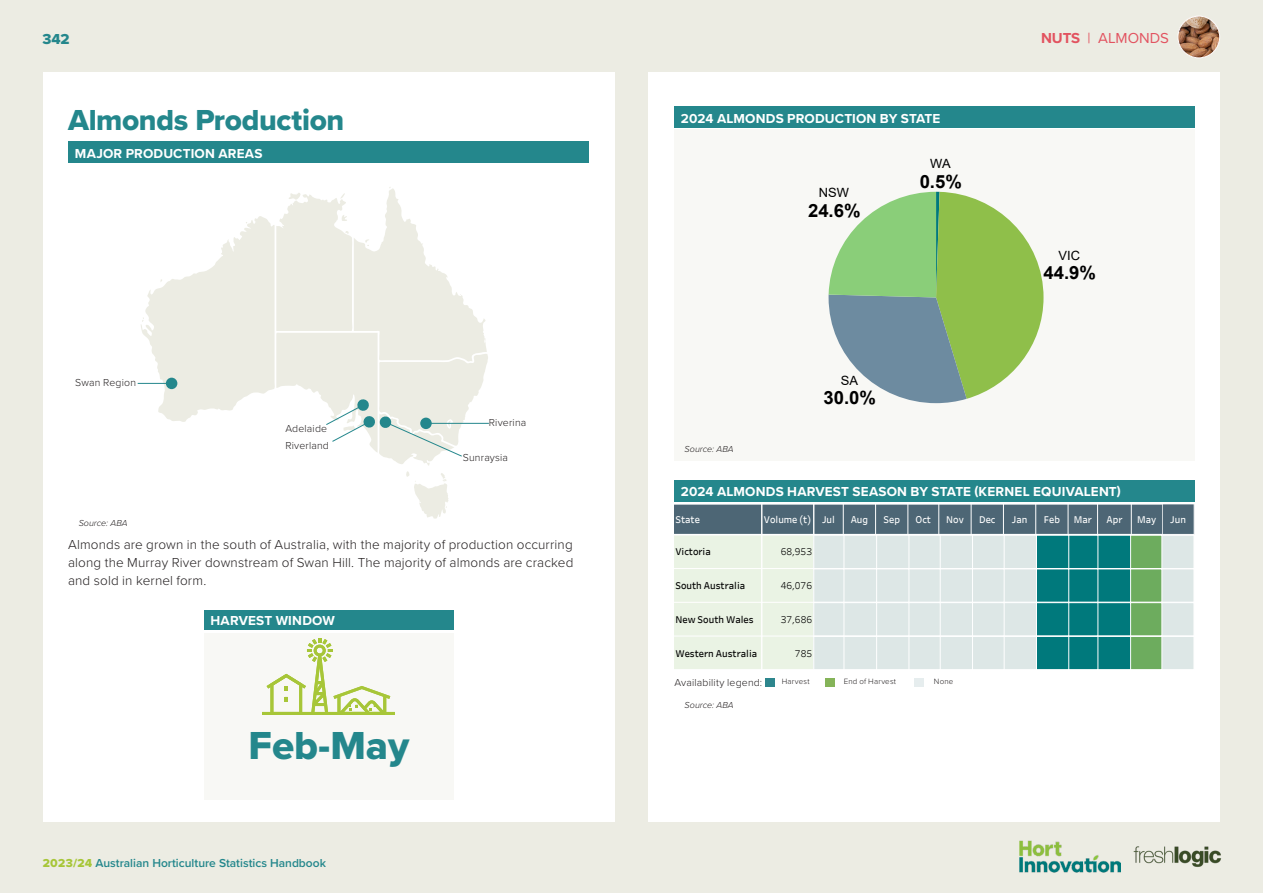
<style>
.page{position:relative;width:1263px;height:893px;background:#ecece3}
.page>*{position:absolute;margin:0;border:0;box-sizing:border-box;transform-origin:0 0}
.t1{font:40.5px "Proxima Nova Extrabld";color:#24878c}
.Paragraph_Style_1{font:30px "Proxima Nova Extrabld";letter-spacing:-.015em;color:#24878c}
.t2{font:18.15px "Arial 0 75";color:#000}
.t3{font:15px "Proxima Nova";letter-spacing:.005em;color:#e25360}
.t4{font:15px "Proxima Nova Extrabld";color:#24878c}
.BODY{font:300 13.5px/18px "Proxima Nova";letter-spacing:.01em;color:#231f20;text-align:justify}
.REV_TEAL_TITLES{font:700 13.5px "Proxima Nova";letter-spacing:.015em;color:#fff}
.t5{font:12.75px "Arial 0 50";color:#000}
.t6{font:600 12px "Proxima Nova";color:#24878c}
.TABLE_BDY{font:300 10.5px "Proxima Nova";letter-spacing:.015em;color:#231f20}
.FIGURE_HEADER{font:300 10.5px "Proxima Nova";letter-spacing:.015em;color:#231f20}
.t7{font:9.6px "Tableau Book 0 75";color:#000}
.t8{font:9.6px "Tableau Book 0 75";color:#fff}
.t9{font:9.6px "Tableau Book 0 50";color:#000}
.t10{font:9.6px "Tableau Medium 0 50";color:#fff}
.SOURCES{font:italic 300 9px "Proxima Nova";color:#231f20}
.TABLE_BDY-2{font:300 7.95px "Proxima Nova";letter-spacing:.02em;color:#231f20}
.s1{font-family:"Proxima Nova Extrabld";font-weight:400;color:#a7c638}
.s2{font-weight:700}
</style>
<div class="page">
<div style="left:648px;top:72px;width:572px;height:750px;background:#fff"></div>
<div style="left:43px;top:72px;width:571px;height:750px;background:#fff"></div>
<img style="left:1129px;top:837px;width:97px;height:39px">
<img style="left:1019px;top:840px;width:102px;height:33px">
<div style="left:68px;top:141px;width:521px;height:22px;background:#24878c"></div>
<svg style="left:140px;top:187px;width:348px;height:332px"></svg>
<div style="left:166px;top:378px;width:11px;height:11px;background:#24878c;border-radius:50%"></div>
<svg style="left:138px;top:383px;width:28px;height:1px"></svg>
<div style="left:204px;top:633px;width:249px;height:166px;background:#f8f8f5"></div>
<div style="left:204px;top:610px;width:249px;height:20px;background:#24878c"></div>
<svg style="left:262px;top:638px;width:133px;height:77px"></svg>
<div style="left:674px;top:130px;width:521px;height:331px;background:#f8f8f5"></div>
<div style="left:674px;top:106px;width:521px;height:22px;background:#24878c"></div>
<div style="left:674px;top:480px;width:521px;height:22px;background:#24878c"></div>
<div style="left:674px;top:535px;width:520px;height:135px;background:#eaf3e4"></div>
<hr style="left:761px;top:535px;width:1px;height:34px;background:#fff">
<hr style="left:813px;top:535px;width:1px;height:34px;background:#fff">
<hr style="left:761px;top:569px;width:1px;height:33px;background:#fff">
<hr style="left:813px;top:569px;width:1px;height:33px;background:#fff">
<hr style="left:761px;top:602px;width:1px;height:34px;background:#fff">
<hr style="left:813px;top:602px;width:1px;height:34px;background:#fff">
<hr style="left:761px;top:636px;width:1px;height:34px;background:#fff">
<hr style="left:813px;top:636px;width:1px;height:34px;background:#fff">
<hr style="left:674px;top:568px;width:140px;height:1px;background:#fff">
<hr style="left:674px;top:602px;width:140px;height:1px;background:#fff">
<hr style="left:674px;top:636px;width:140px;height:1px;background:#fff">
<hr style="left:674px;top:669px;width:140px;height:1px;background:#fff">
<svg style="left:815px;top:536px;width:379px;height:133px"></svg>
<hr style="left:814px;top:535px;width:1px;height:135px;background:#fff">
<hr style="left:814px;top:535px;width:380px;height:1px;background:#fff">
<hr style="left:814px;top:568px;width:380px;height:1px;background:#fff">
<hr style="left:814px;top:602px;width:380px;height:1px;background:#fff">
<hr style="left:814px;top:636px;width:380px;height:1px;background:#fff">
<hr style="left:814px;top:669px;width:380px;height:1px;background:#fff">
<div style="left:674px;top:504px;width:520px;height:30px;background:#4d6675"></div>
<hr style="left:761px;top:504px;width:1px;height:30px;background:#fff">
<hr style="left:813px;top:504px;width:1px;height:30px;background:#fff">
<hr style="left:843px;top:504px;width:1px;height:30px;background:#fff">
<hr style="left:875px;top:504px;width:1px;height:30px;background:#fff">
<hr style="left:908px;top:504px;width:1px;height:30px;background:#fff">
<hr style="left:938px;top:504px;width:1px;height:30px;background:#fff">
<hr style="left:971px;top:504px;width:1px;height:30px;background:#fff">
<hr style="left:1003px;top:504px;width:1px;height:30px;background:#fff">
<hr style="left:1035px;top:504px;width:1px;height:30px;background:#fff">
<hr style="left:1068px;top:504px;width:1px;height:30px;background:#fff">
<hr style="left:1097px;top:504px;width:1px;height:30px;background:#fff">
<hr style="left:1131px;top:504px;width:1px;height:30px;background:#fff">
<hr style="left:674px;top:504px;width:488px;height:1px;background:#fff">
<hr style="left:1162px;top:504px;width:1px;height:30px;background:#fff">
<hr style="left:1162px;top:504px;width:32px;height:1px;background:#fff">
<img style="left:1178px;top:16px;width:42px;height:42px;border-radius:21px">
<div style="left:1177px;top:16px;width:43px;height:42px;border:1px solid #fff;border-radius:50%"></div>
<hr style="left:430px;top:423px;width:59px;height:1px;background:#24878c">
<svg style="left:325px;top:398px;width:138px;height:59px"></svg>
<svg style="left:828px;top:192px;width:215px;height:211px"></svg>
<div style="left:765px;top:678px;width:9px;height:9px;background:#2d868d"></div>
<div style="left:825px;top:678px;width:10px;height:9px;background:#85b459"></div>
<div style="left:914px;top:678px;width:9px;height:9px;background:#e6edee"></div>
<p class="t4" style="left:43px;top:28px;width:29px">342</p>
<p class="Paragraph_Style_1" style="left:68px;top:98px;width:278px">Almonds Production</p>
<p class="REV_TEAL_TITLES" style="left:75px;top:143px;width:189px">MAJOR PRODUCTION AREAS</p>
<p class="TABLE_BDY" style="left:75px;top:375px;width:62px">Swan Region</p>
<p class="SOURCES" style="left:79px;top:516px;width:51px">Source: ABA</p>
<p class="TABLE_BDY" style="left:285px;top:420px;width:43px">Adelaide</p>
<p class="TABLE_BDY" style="left:285px;top:437px;width:45px">Riverland</p>
<p class="TABLE_BDY" style="left:489px;top:414px;width:39px">Riverina</p>
<p class="TABLE_BDY" style="left:463px;top:450px;width:47px">Sunraysia</p>
<p class="BODY" style="left:68px;top:534px;width:507px">Almonds are grown in the south of Australia, with the majority of production occurring along the Murray River downstream of Swan Hill. The majority of almonds are cracked and sold in kernel form.</p>
<p class="REV_TEAL_TITLES" style="left:210px;top:611px;width:126px">HARVEST WINDOW</p>
<p class="t1" style="left:248px;top:715px;width:162px">Feb-May</p>
<p class="t6" style="left:43px;top:854px;width:285px"><span class="s1">2023/24</span> Australian Horticulture Statistics Handbook</p>
<p class="REV_TEAL_TITLES" style="left:681px;top:108px;width:261px">2024 ALMONDS PRODUCTION BY STATE</p>
<p class="SOURCES" style="left:685px;top:442px;width:51px">Source: ABA</p>
<p class="t5" style="left:819px;top:184px;width:32px">NSW</p>
<p class="t2" style="left:808px;top:197px;width:54px">24.6%</p>
<p class="t5" style="left:930px;top:155px;width:22px">WA</p>
<p class="t2" style="left:920px;top:169px;width:44px">0.5%</p>
<p class="t5" style="left:841px;top:371px;width:19px">SA</p>
<p class="t2" style="left:823px;top:385px;width:54px">30.0%</p>
<h2 class="t3" style="left:1041px;top:26px;width:130px"><span class="s2">NUTS</span> | ALMONDS</h2>
<p class="t5" style="left:1058px;top:246px;width:23px">VIC</p>
<p class="t2" style="left:1043px;top:260px;width:54px">44.9%</p>
<p class="REV_TEAL_TITLES" style="left:681px;top:482px;width:441px">2024 ALMONDS HARVEST SEASON BY STATE (KERNEL EQUIVALENT)</p>
<p class="t10" style="left:675px;top:513px;width:26px">State</p>
<p class="t8" style="left:764px;top:513px;width:73px">Volume (t) Jul</p>
<p class="t8" style="left:851px;top:513px;width:19px">Aug</p>
<p class="t8" style="left:883px;top:513px;width:18px">Sep</p>
<p class="t8" style="left:915px;top:513px;width:17px">Oct</p>
<p class="t8" style="left:946px;top:513px;width:19px">Nov</p>
<p class="t8" style="left:979px;top:513px;width:18px">Dec</p>
<p class="t8" style="left:1012px;top:513px;width:17px">Jan</p>
<p class="t8" style="left:1044px;top:513px;width:18px">Feb</p>
<p class="t8" style="left:1074px;top:513px;width:20px">Mar</p>
<p class="t8" style="left:1106px;top:513px;width:18px">Apr</p>
<p class="t8" style="left:1137px;top:513px;width:21px">May</p>
<p class="t8" style="left:1170px;top:512px;width:17px">Jun</p>
<p class="t7" style="left:675px;top:545px;width:37px">Victoria</p>
<p class="t9" style="left:781px;top:545px;width:33px">68,953</p>
<p class="t7" style="left:675px;top:579px;width:71px">South Australia</p>
<p class="t9" style="left:781px;top:579px;width:33px">46,076</p>
<p class="t7" style="left:675px;top:612px;width:80px">New South Wales</p>
<p class="t9" style="left:781px;top:612px;width:33px">37,686</p>
<p class="t7" style="left:675px;top:646px;width:83px">Western Australia</p>
<p class="t9" style="left:795px;top:646px;width:19px">785</p>
<p class="FIGURE_HEADER" style="left:674px;top:674px;width:89px">Availability legend:</p>
<p class="TABLE_BDY-2" style="left:782px;top:676px;width:29px">Harvest</p>
<p class="TABLE_BDY-2" style="left:844px;top:676px;width:54px">End of Harvest</p>
<p class="TABLE_BDY-2" style="left:934px;top:676px;width:21px">None</p>
<p class="SOURCES" style="left:685px;top:699px;width:51px">Source: ABA</p>
</div>
